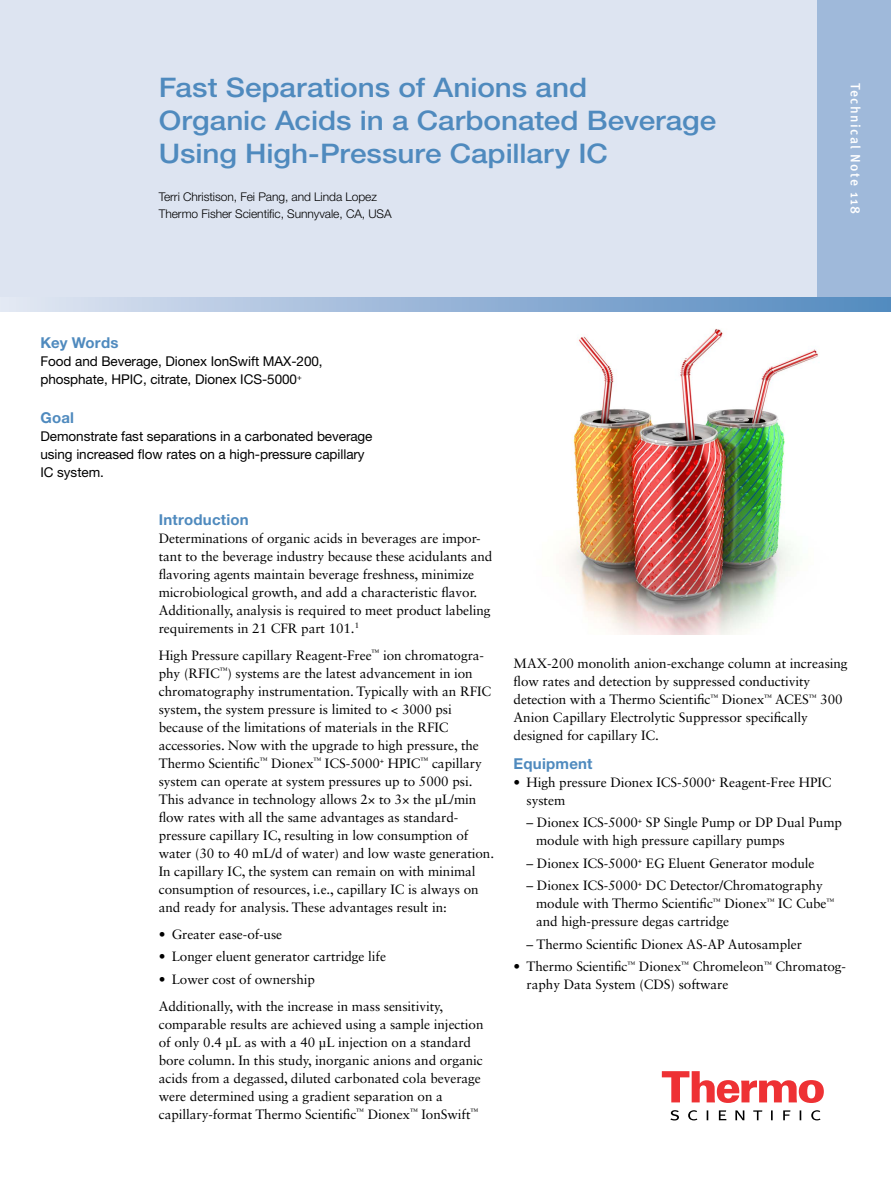
<style>
.page{position:relative;width:891px;height:1188px;background:#fff}
.page>*{position:absolute;margin:0;border:0;box-sizing:border-box;transform-origin:0 0}
.t1{font:500 27px/33px "Helvetica Neue LT Std";letter-spacing:-.005em;color:#4f8abe;scale:1.1 1}
.t2{font:700 15px "Helvetica Neue LT Std";letter-spacing:.015em;color:#4f8abe}
.t3{font:13.5px/18px "Sabon LT Std";letter-spacing:-.005em;color:#000}
.t4{font:13.5px/18px "Helvetica Neue LT Std";letter-spacing:-.005em;color:#000}
.t5{font:500 13.5px "Meta OT";letter-spacing:.1em;color:#fff}
.t6{font:300 12px/16.5px "Helvetica Neue LT Std";letter-spacing:-.005em;color:#000}
</style>
<div class="page">
<div style="left:0;top:0;width:891px;height:303px;background:#dde4f1"></div>
<div style="left:817px;top:0;width:74px;height:303px;background:#9fb9da"></div>
<svg style="left:0;top:297px;width:891px;height:15px;background:#98b6d8"></svg>
<svg style="left:662px;top:1071px;width:162px;height:32px"></svg>
<svg style="left:670px;top:1110px;width:151px;height:10px"></svg>
<img style="left:562px;top:328px;width:257px;height:307px">
<h1 class="t1" style="left:159px;top:71px;width:508px">Fast Separations of Anions and<br>Organic Acids in a Carbonated Beverage<br>Using High-Pressure Capillary IC</h1>
<p class="t6" style="left:159px;top:188px;width:234px">Terri Christison, Fei Pang, and Linda Lopez<br>Thermo Fisher Scientific, Sunnyvale, CA, USA</p>
<p class="t2" style="left:40px;top:334px;width:80px">Key Words</p>
<p class="t4" style="left:40px;top:352px;width:284px">Food and Beverage, Dionex IonSwift MAX-200, phosphate, HPIC, citrate, Dionex ICS-5000<sup>+</sup></p>
<p class="t2" style="left:40px;top:409px;width:35px">Goal</p>
<p class="t4" style="left:40px;top:427px;width:334px">Demonstrate fast separations in a carbonated beverage using increased flow rates on a high-pressure capillary<br>IC system.</p>
<p class="t5" style="left:864px;top:83px;width:133px;rotate:90deg">Technical Note 118</p>
<p class="t2" style="left:159px;top:510px;width:92px">Introduction</p>
<p class="t3" style="left:159px;top:529px;width:335px">Determinations of organic acids in beverages are impor&shy;tant to the beverage industry because these acidulants and flavoring agents maintain beverage freshness, minimize microbiological growth, and add a characteristic flavor.<br>Additionally, analysis is required to meet product labeling requirements in 21 CFR part 101.<sup>1</sup></p>
<p class="t3" style="left:159px;top:646px;width:337px">High Pressure capillary Reagent-Free<sup>™</sup> ion chromatogra&shy;phy (RFIC<sup>™</sup>) systems are the latest advancement in ion chromatography instrumentation. Typically with an RFIC system, the system pressure is limited to &lt; 3000 psi because of the limitations of materials in the RFIC accessories. Now with the upgrade to high pressure, the Thermo Scientific<sup>™</sup> Dionex<sup>™</sup> ICS-5000<sup>+</sup> HPIC<sup>™</sup> capillary system can operate at system pressures up to 5000 psi.<br>This advance in technology allows 2× to 3× the µL/min flow rates with all the same advantages as standard&shy;pressure capillary IC, resulting in low consumption of water (30 to 40 mL/d of water) and low waste generation.<br>In capillary IC, the system can remain on with minimal consumption of resources, i.e., capillary IC is always on and ready for analysis. These advantages result in:</p>
<p class="t3" style="left:159px;top:925px;width:125px">• Greater ease-of-use</p>
<p class="t3" style="left:159px;top:947px;width:229px">• Longer eluent generator cartridge life</p>
<p class="t3" style="left:159px;top:965px;width:286px;line-height:27px">• Lower cost of ownership<br>Additionally, with the increase in mass sensitivity,</p>
<p class="t3" style="left:159px;top:1015px;width:326px">comparable results are achieved using a sample injection of only 0.4 µL as with a 40 µL injection on a standard bore column. In this study, inorganic anions and organic acids from a degassed, diluted carbonated cola beverage were determined using a gradient separation on a capillary-format Thermo Scientific<sup>™</sup> Dionex<sup>™</sup> IonSwift<sup>™</sup></p>
<p class="t3" style="left:514px;top:654px;width:336px">MAX-200 monolith anion-exchange column at increasing flow rates and detection by suppressed conductivity detection with a Thermo Scientific<sup>™</sup> Dionex<sup>™</sup> ACES<sup>™</sup> 300<br>Anion Capillary Electrolytic Suppressor specifically designed for capillary IC.</p>
<p class="t2" style="left:514px;top:754px;width:80px">Equipment</p>
<p class="t3" style="left:527px;top:773px;width:307px;text-indent:-13px">• High pressure Dionex ICS-5000<sup>+</sup> Reagent-Free HPIC system</p>
<p class="t3" style="left:536px;top:813px;width:307px;text-indent:-10px">– Dionex ICS-5000<sup>+</sup> SP Single Pump or DP Dual Pump module with high pressure capillary pumps</p>
<p class="t3" style="left:527px;top:854px;width:289px">– Dionex ICS-5000<sup>+</sup> EG Eluent Generator module</p>
<p class="t3" style="left:536px;top:876px;width:300px;text-indent:-10px">– Dionex ICS-5000<sup>+</sup> DC Detector/Chromatography module with Thermo Scientific<sup>™</sup> Dionex<sup>™</sup> IC Cube<sup>™ </sup>and high-pressure degas cartridge</p>
<p class="t3" style="left:527px;top:935px;width:277px">– Thermo Scientific Dionex AS-AP Autosampler</p>
<p class="t3" style="left:527px;top:957px;width:321px;text-indent:-13px">• Thermo Scientific<sup>™</sup> Dionex<sup>™</sup> Chromeleon<sup>™</sup> Chromatog&shy;raphy Data System (CDS) software</p>
</div>
